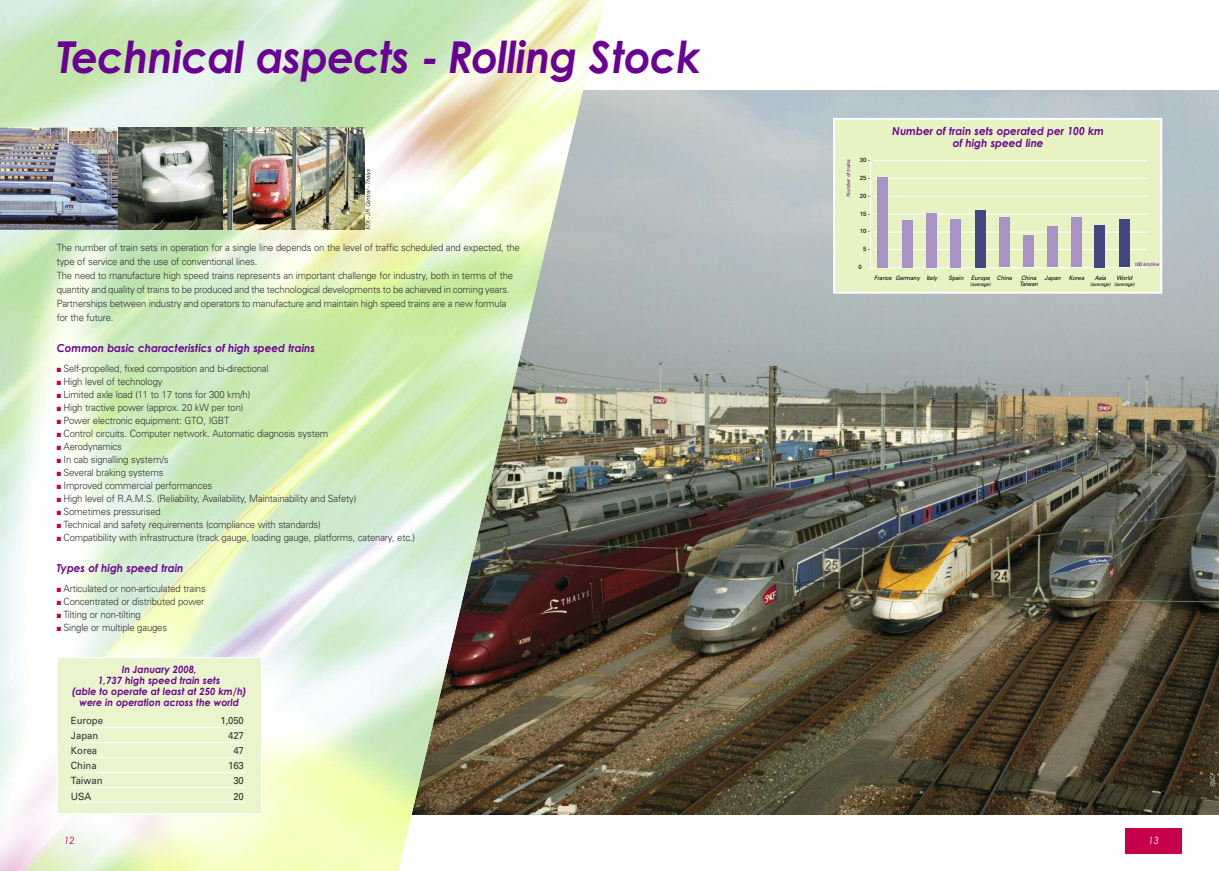
<style>
.page{position:relative;width:1219px;height:871px;background:#fff}
.page>*{position:absolute;margin:0;border:0;box-sizing:border-box;transform-origin:0 0}
.t1{font:italic 700 44px "Century Gothic";letter-spacing:-.015em;color:#6a0093;scale:.95 1}
.t2{font:italic 700 11px/12px "Century Gothic";color:#6a0093;text-align:center;scale:.95 1}
.t3{font:300 10px/14px "Univers";letter-spacing:-.015em;color:#333;scale:.95 1}
.t4{font:italic 700 10px/11px "Century Gothic";color:#6a0093;text-align:center;scale:.95 1}
.t5{font:10px "Univers";color:#333;scale:.95 1}
.t6{font:italic 10px "Century Gothic";color:#c7004c;scale:.95 1}
.t7{font:italic 10px "Century Gothic";color:#fff;scale:.95 1}
.t8{font:italic 6px/6px "Univers";letter-spacing:-.015em;color:#000;scale:.95 1}
.t9{font:italic 300 6px "Univers";letter-spacing:-.015em;color:#000;scale:.95 1}
.t10{font:6px "Univers";color:#000}
.t11{font:italic 300 6px "Univers";color:#fff;scale:.95 1}
.t12{font:italic 5px "Univers";letter-spacing:-.015em;color:#000;scale:.95 1}
.t13{font:italic 5px "Univers";letter-spacing:-.015em;color:#6a0093;scale:.95 1}
.s1{color:#c7004c}
</style>
<div class="page">
<img style="left:607px;top:91px;width:612px;height:723px">
<img style="left:0;top:0;width:605px;height:870px">
<div style="left:58px;top:658px;width:203px;height:155px;background:#ebf5cd"></div>
<div style="left:57px;top:657px;width:205px;height:157px;border:1px solid #fff"></div>
<img style="left:223px;top:128px;width:141px;height:102px">
<img style="left:0;top:128px;width:119px;height:102px">
<svg style="left:119px;top:128px;width:104px;height:102px"></svg>
<div style="left:1125px;top:828px;width:57px;height:25px;background:#c7004c"></div>
<hr style="left:71px;top:727px;width:174px;height:1px;background:#fff">
<hr style="left:71px;top:742px;width:174px;height:1px;background:#fff">
<hr style="left:71px;top:757px;width:174px;height:1px;background:#fff">
<hr style="left:71px;top:772px;width:174px;height:1px;background:#fff">
<hr style="left:71px;top:787px;width:174px;height:1px;background:#fff">
<hr style="left:71px;top:802px;width:174px;height:1px;background:#fff">
<div style="left:835px;top:120px;width:325px;height:171px;background:#e8f3c3"></div>
<div style="left:833px;top:118px;width:329px;height:175px;border:2px solid #fff"></div>
<hr style="left:870px;top:158px;width:1px;height:112px;background:#fff">
<hr style="left:869px;top:267px;width:278px;height:1px;background:#fff">
<hr style="left:873px;top:160px;width:274px;height:1px;background:#fff">
<hr style="left:873px;top:178px;width:274px;height:1px;background:#fff">
<hr style="left:873px;top:196px;width:274px;height:1px;background:#fff">
<hr style="left:873px;top:214px;width:274px;height:1px;background:#fff">
<hr style="left:873px;top:232px;width:274px;height:1px;background:#fff">
<hr style="left:873px;top:249px;width:274px;height:1px;background:#fff">
<div style="left:877px;top:177px;width:11px;height:90px;background:#a992c6"></div>
<div style="left:902px;top:220px;width:10px;height:47px;background:#a992c6"></div>
<div style="left:927px;top:213px;width:10px;height:54px;background:#a992c6"></div>
<div style="left:951px;top:219px;width:10px;height:48px;background:#a992c6"></div>
<div style="left:975px;top:210px;width:10px;height:57px;background:#434781"></div>
<div style="left:999px;top:217px;width:10px;height:50px;background:#a992c6"></div>
<div style="left:1023px;top:235px;width:10px;height:32px;background:#a992c6"></div>
<div style="left:1047px;top:226px;width:11px;height:41px;background:#a992c6"></div>
<div style="left:1071px;top:217px;width:10px;height:50px;background:#a992c6"></div>
<div style="left:1095px;top:225px;width:10px;height:42px;background:#434781"></div>
<div style="left:1119px;top:219px;width:10px;height:48px;background:#434781"></div>
<h1 class="t1" style="left:57px;top:32px;width:679px">Technical aspects - Rolling Stock</h1>
<p class="t9" style="left:366px;top:230px;width:65px;rotate:-90deg">KTX - JR Central - Thalys</p>
<p class="t3" style="left:57px;top:241px;width:489px">The number of train sets in operation for a single line depends on the level of traffic scheduled and expected, the type of service and the use of conventional lines.<br>The need to manufacture high speed trains represents an important challenge for industry, both in terms of the quantity and quality of trains to be produced and the technological developments to be achieved in coming years.<br>Partnerships between industry and operators to manufacture and maintain high speed trains are a new formula for the future.</p>
<p class="t2" style="left:57px;top:342px;width:273px">Common basic characteristics of high speed trains</p>
<p class="t3" style="left:57px;top:362px;width:225px"><span class="s1">■</span> Self-propelled, fixed composition and bi-directional</p>
<p class="t3" style="left:57px;top:375px;width:113px"><span class="s1">■</span> High level of technology</p>
<p class="t3" style="left:57px;top:388px;width:205px"><span class="s1">■</span> Limited axle load (11 to 17 tons for 300 km/h)</p>
<p class="t3" style="left:57px;top:401px;width:198px"><span class="s1">■</span> High tractive power (approx. 20 kW per ton)</p>
<p class="t3" style="left:57px;top:414px;width:183px"><span class="s1">■</span> Power electronic equipment: GTO, IGBT</p>
<p class="t3" style="left:57px;top:427px;width:287px"><span class="s1">■</span> Control circuits. Computer network. Automatic diagnosis system</p>
<p class="t3" style="left:57px;top:440px;width:70px"><span class="s1">■</span> Aerodynamics</p>
<p class="t3" style="left:57px;top:453px;width:119px"><span class="s1">■</span> In cab signalling system/s</p>
<p class="t3" style="left:57px;top:466px;width:114px"><span class="s1">■</span> Several braking systems</p>
<p class="t3" style="left:57px;top:479px;width:165px"><span class="s1">■</span> Improved commercial performances</p>
<p class="t3" style="left:57px;top:492px;width:317px"><span class="s1">■</span> High level of R.A.M.S. (Reliability, Availability, Maintainability and Safety)</p>
<p class="t3" style="left:57px;top:505px;width:111px"><span class="s1">■</span> Sometimes pressurised</p>
<p class="t3" style="left:57px;top:518px;width:279px"><span class="s1">■</span> Technical and safety requirements (compliance with standards)</p>
<p class="t3" style="left:57px;top:531px;width:379px"><span class="s1">■</span> Compatibility with infrastructure (track gauge, loading gauge, platforms, catenary, etc.)</p>
<p class="t2" style="left:57px;top:562px;width:135px">Types of high speed train</p>
<p class="t3" style="left:57px;top:581px;width:158px"><span class="s1">■</span> Articulated or non-articulated trains</p>
<p class="t3" style="left:57px;top:594px;width:157px"><span class="s1">■</span> Concentrated or distributed power</p>
<p class="t3" style="left:57px;top:607px;width:90px"><span class="s1">■</span> Tilting or non-tilting</p>
<p class="t3" style="left:57px;top:620px;width:118px"><span class="s1">■</span> Single or multiple gauges</p>
<p class="t4" style="left:72px;top:664px;width:185px">In January 2008,<br>1,737 high speed train sets<br>(able to operate at least at 250 km/h) were in operation across the world</p>
<p class="t5" style="left:71px;top:717px;width:35px">Europe</p>
<p class="t5" style="left:221px;top:717px;width:26px">1,050</p>
<p class="t5" style="left:71px;top:732px;width:30px">Japan</p>
<p class="t5" style="left:228px;top:732px;width:18px">427</p>
<p class="t5" style="left:71px;top:747px;width:29px">Korea</p>
<p class="t5" style="left:233px;top:747px;width:12px">47</p>
<p class="t5" style="left:71px;top:762px;width:29px">China</p>
<p class="t5" style="left:228px;top:762px;width:18px">163</p>
<p class="t5" style="left:71px;top:777px;width:35px">Taiwan</p>
<p class="t5" style="left:233px;top:777px;width:12px">30</p>
<p class="t5" style="left:71px;top:792px;width:23px">USA</p>
<p class="t5" style="left:233px;top:792px;width:12px">20</p>
<p class="t13" style="left:846px;top:197px;width:41px;rotate:-90deg">Number of trains</p>
<p class="t10" style="left:860px;top:158px;width:12px">30 -</p>
<p class="t10" style="left:860px;top:176px;width:12px">25 -</p>
<p class="t10" style="left:860px;top:193px;width:12px">20 -</p>
<p class="t10" style="left:860px;top:211px;width:12px">15 -</p>
<p class="t10" style="left:860px;top:229px;width:12px">10 -</p>
<p class="t10" style="left:863px;top:246px;width:9px">5 -</p>
<p class="t10" style="left:858px;top:264px;width:5px">0</p>
<p class="t2" style="left:892px;top:125px;width:224px">Number of train sets operated per 100 km of high speed line</p>
<p class="t13" style="left:1134px;top:262px;width:28px">100 km/line</p>
<p class="t8" style="left:997px;top:275px;width:17px">China</p>
<p class="t8" style="left:1019px;top:275px;width:21px">China<br>Taiwan</p>
<p class="t8" style="left:1045px;top:275px;width:18px">Japan</p>
<p class="t8" style="left:1069px;top:275px;width:18px">Korea</p>
<p class="t8" style="left:1095px;top:275px;width:14px">Asia</p>
<p class="t12" style="left:1090px;top:282px;width:23px">(average)</p>
<p class="t8" style="left:874px;top:275px;width:68px">France Germany Italy</p>
<p class="t8" style="left:948px;top:275px;width:17px">Spain</p>
<p class="t8" style="left:971px;top:275px;width:21px">Europe</p>
<p class="t12" style="left:970px;top:282px;width:23px">(average)</p>
<p class="t8" style="left:1116px;top:275px;width:18px">World</p>
<p class="t12" style="left:1114px;top:282px;width:23px">(average)</p>
<p class="t6" style="left:64px;top:834px;width:13px">12</p>
<p class="t7" style="left:1148px;top:834px;width:13px">13</p>
<p class="t11" style="left:1210px;top:787px;width:17px;rotate:-90deg">SNCF</p>
</div>
